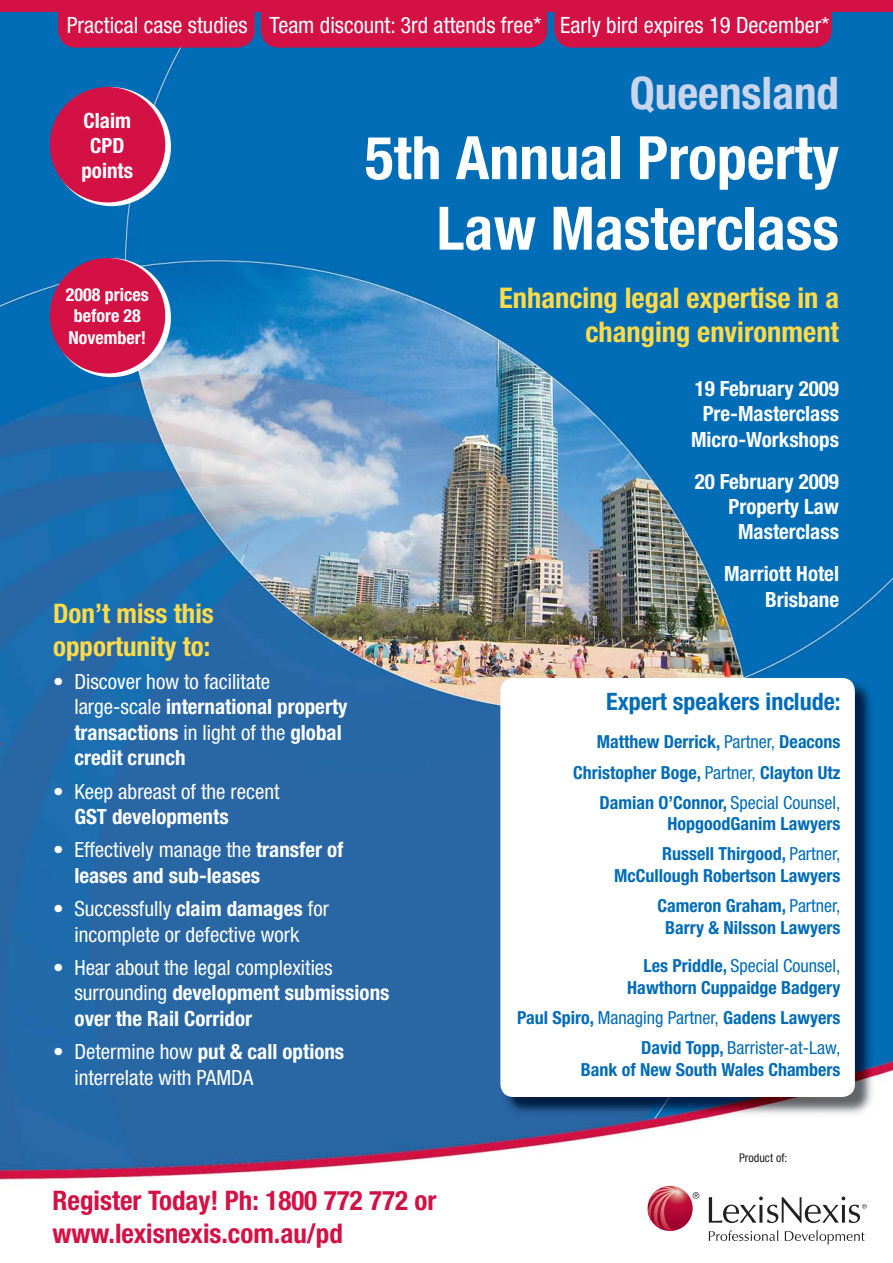
<style>
.page{position:relative;width:893px;height:1263px;background:#fff}
.page>*{position:absolute;margin:0;border:0;box-sizing:border-box;transform-origin:0 0}
.t1{font:700 condensed 60px/70.5px "Helvetica Neue LT Std";color:#fff;text-align:right}
.t2{font:700 condensed 45px "Helvetica Neue LT Std";color:#c9d5ed}
.t3{font:700 condensed 28.5px/34.2px "Helvetica Neue LT Std";color:#ffda49;text-align:right}
.t4{font:700 condensed 27px/32.4px "Helvetica Neue LT Std";color:#d31145}
.t5{font:700 condensed 27px/32.4px "Helvetica Neue LT Std";color:#ffda49}
.t6{font:700 condensed 24px "Helvetica Neue LT Std";color:#006cb7}
.t7{font:condensed 22.5px "Helvetica Neue LT Std";color:#fff}
.t8{font:700 condensed 21px/25.2px "Helvetica Neue LT Std";color:#fff}
.t9{font:condensed 21px/25.2px "Helvetica Neue LT Std";color:#fff}
.t10{font:700 condensed 18px/30.2px "Helvetica Neue LT Std";color:#006cb7;text-align:right}
.t11{font:700 condensed 18px/21.6px "Helvetica Neue LT Std";color:#fff}
.t12{font:condensed 12px "Helvetica Neue LT Std";color:#231f20}
.s1{font-weight:400}
.s2{font-weight:700}
</style>
<div class="page">
<img style="left:0;top:11px;width:893px;height:1230px">
<svg style="left:52px;top:87px;width:119px;height:119px"></svg>
<div style="left:50px;top:87px;width:115px;height:115px;background:#d31145;border-radius:50%"></div>
<svg style="left:693px;top:1192px;width:6px;height:7px"></svg>
<svg style="left:709px;top:1197px;width:158px;height:26px"></svg>
<svg style="left:647px;top:1186px;width:46px;height:45px"></svg>
<svg style="left:648px;top:1186px;width:36px;height:45px;background:#c75167"></svg>
<svg style="left:709px;top:1230px;width:69px;height:11px"></svg>
<svg style="left:785px;top:1230px;width:80px;height:15px"></svg>
<div style="left:0;top:0;width:893px;height:11px;background:#d31145"></div>
<div style="left:554px;top:11px;width:278px;height:37px;background:#d31145"></div>
<div style="left:261px;top:11px;width:286px;height:37px;background:#d31145"></div>
<div style="left:58px;top:11px;width:197px;height:37px;background:#d31145"></div>
<img style="left:502px;top:679px;width:373px;height:438px">
<div style="left:500px;top:678px;width:355px;height:419px;background:#fff;border-radius:13px"></div>
<svg style="left:52px;top:258px;width:119px;height:119px"></svg>
<div style="left:50px;top:258px;width:115px;height:115px;background:#d31145;border-radius:50%"></div>
<p class="t7" style="left:67px;top:17px;width:764px">Practical case studies Team discount: 3rd attends free* Early bird expires 19 December*</p>
<h2 class="t2" style="left:630px;top:76px;width:211px">Queensland</h2>
<h1 class="t1" style="left:365px;top:128px;width:476px">5th Annual Property<br>Law Masterclass</h1>
<h3 class="t3" style="left:499px;top:283px;width:341px">Enhancing legal expertise in a changing environment</h3>
<p class="t8" style="left:691px;top:378px;width:150px;text-align:center">19 February 2009<br>Pre-Masterclass<br>Micro-Workshops</p>
<p class="t8" style="left:695px;top:470px;width:146px;text-align:right">20 February 2009<br>Property Law<br>Masterclass</p>
<p class="t8" style="left:724px;top:563px;width:116px;text-align:right">Marriott Hotel<br>Brisbane</p>
<p class="t8" style="left:81px;top:109px;width:53px;text-align:center">Claim<br>CPD points</p>
<p class="t11" style="left:66px;top:285px;width:84px">2008 prices before 28<br>November!</p>
<h3 class="t5" style="left:53px;top:600px;width:162px">Don’t miss this opportunity to:</h3>
<p class="t8" style="left:74px;top:671px;width:275px;text-indent:-21px"><span class="s1">• Discover how to facilitate large-scale</span> international property transactions <span class="s1">in light of the</span> global credit crunch</p>
<p class="t9" style="left:53px;top:780px;width:228px">• Keep abreast of the recent</p>
<p class="t8" style="left:74px;top:805px;width:156px">GST developments</p>
<p class="t8" style="left:74px;top:839px;width:271px;text-indent:-21px"><span class="s1">• Effectively manage the</span> transfer of leases and sub-leases</p>
<p class="t9" style="left:53px;top:898px;width:277px;text-align:center">• Successfully <span class="s2">claim damages</span> for incomplete or defective work</p>
<p class="t9" style="left:74px;top:957px;width:317px;text-indent:-21px">• Hear about the legal complexities surrounding <span class="s2">development submissions over the Rail Corridor</span></p>
<p class="t9" style="left:74px;top:1041px;width:271px;text-indent:-21px">• Determine how <span class="s2">put &amp; call options </span>interrelate with PAMDA</p>
<h3 class="t6" style="left:606px;top:693px;width:236px">Expert speakers include:</h3>
<p class="t10" style="left:573px;top:728px;width:269px">Matthew Derrick, <span class="s1">Partner,</span> Deacons<br>Christopher Boge, <span class="s1">Partner,</span> Clayton Utz<br>Damian O’Connor, <span class="s1">Special Counsel,</span></p>
<p class="t10" style="left:662px;top:810px;width:180px;text-align:center">HopgoodGanim Lawyers<br>Russell Thirgood, <span class="s1">Partner,</span></p>
<p class="t10" style="left:614px;top:862px;width:228px">McCullough Robertson Lawyers<br>Cameron Graham, <span class="s1">Partner,</span></p>
<p class="t10" style="left:643px;top:909px;width:199px;line-height:38.5px">Barry &amp; Nilsson Lawyers<br>Les Priddle, <span class="s1">Special Counsel,</span></p>
<p class="t10" style="left:517px;top:974px;width:325px">Hawthorn Cuppaidge Badgery<br>Paul Spiro, <span class="s1">Managing Partner,</span> Gadens Lawyers<br>David Topp, <span class="s1">Barrister-at-Law,</span></p>
<p class="t10" style="left:581px;top:1056px;width:261px">Bank of New South Wales Chambers</p>
<h3 class="t4" style="left:53px;top:1187px;width:385px">Register Today! Ph: 1800 772 772 or www.lexisnexis.com.au/pd</h3>
<p class="t12" style="left:739px;top:1153px;width:50px">Product of:</p>
</div>
